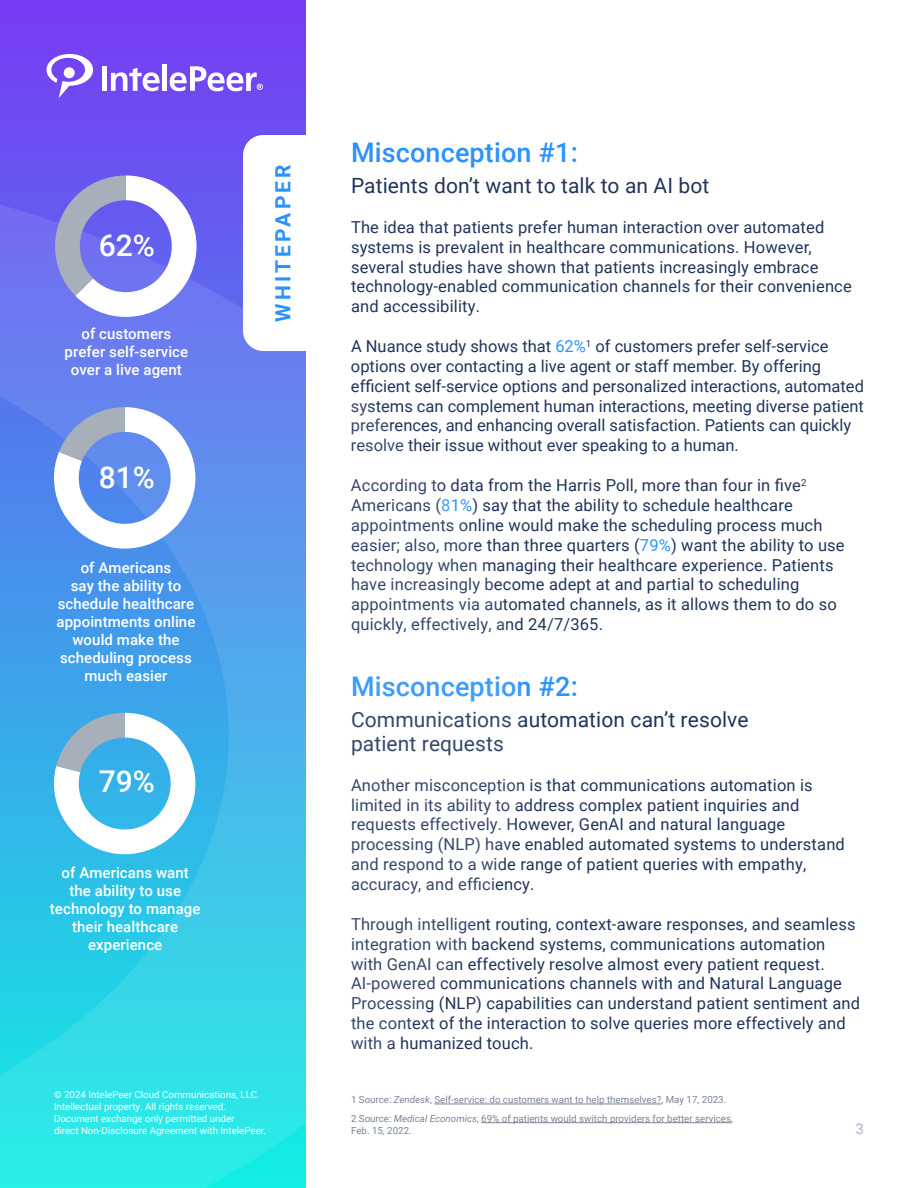
<style>
.page{position:relative;width:918px;height:1188px;background:#fff}
.page>*{position:absolute;margin:0;border:0;box-sizing:border-box;transform-origin:0 0}
.t1{font:500 30px "Roboto";color:#fff}
.t2{font:500 27px "Roboto";letter-spacing:.005em;color:#2b92ff}
.t3{font:21px/24px "Roboto";letter-spacing:.005em;color:#20355a}
.t4{font:700 21px "Roboto";letter-spacing:.15em;color:#2b92ff}
.t5{font:16.5px/19.8px "Roboto";letter-spacing:.01em;color:#20355a}
.t6{font:500 15px/18px "Roboto";letter-spacing:.005em;color:#fff;text-align:center}
.t7{font:500 15px "Roboto";color:#bec0d1}
.t8{font:9.75px/18.8px "Roboto";color:#7a8496}
.t9{font:9.75px/12px "Roboto";color:#fff}
.s1{color:#2b92ff}
.s2{font-style:italic}
</style>
<div class="page">
<div style="left:0;top:0;width:306px;height:1188px;background:#7146f2"></div>
<svg style="left:0;top:161px;width:523px;height:1027px"></svg>
<div style="left:243px;top:135px;width:85px;height:216px;background:#fff;border-radius:20px"></div>
<svg style="left:47px;top:54px;width:46px;height:44px"></svg>
<div style="left:102px;top:66px;width:5px;height:25px;background:#fff"></div>
<svg style="left:111px;top:68px;width:49px;height:23px"></svg>
<div style="left:162px;top:65px;width:5px;height:26px;background:#fff"></div>
<svg style="left:170px;top:66px;width:93px;height:25px"></svg>
<hr style="left:434px;top:1104px;width:227px;height:1px;background:#7a8496">
<hr style="left:481px;top:1122px;width:250px;height:1px;background:#7a8496">
<svg style="left:54px;top:176px;width:143px;height:141px;background:#9d9deb"></svg>
<svg style="left:54px;top:407px;width:141px;height:142px;background:#9cb8ef"></svg>
<svg style="left:54px;top:713px;width:141px;height:141px;background:#87cdec"></svg>
<h1 class="t1" style="left:99px;top:225px;width:58px">62%</h1>
<p class="t6" style="left:65px;top:325px;width:125px">of customers prefer self-service over a live agent</p>
<h1 class="t1" style="left:99px;top:456px;width:58px">81%</h1>
<p class="t6" style="left:57px;top:558px;width:140px">of Americans<br>say the ability to schedule healthcare appointments online would make the scheduling process much easier</p>
<h1 class="t1" style="left:99px;top:761px;width:58px">79%</h1>
<p class="t6" style="left:50px;top:863px;width:152px">of Americans want the ability to use technology to manage their healthcare experience</p>
<p class="t4" style="left:268px;top:322px;width:159px;rotate:-90deg">WHITEPAPER</p>
<p class="t9" style="left:54px;top:1088px;width:214px">© 2024 IntelePeer Cloud Communications, LLC.<br>Intellectual property. All rights reserved.<br>Document exchange only permitted under<br>direct Non-Disclosure Agreement with IntelePeer.</p>
<h2 class="t2" style="left:351px;top:134px;width:228px">Misconception #1:</h2>
<p class="t3" style="left:351px;top:173px;width:360px">Patients don’t want to talk to an AI bot</p>
<p class="t5" style="left:351px;top:217px;width:502px">The idea that patients prefer human interaction over automated systems is prevalent in healthcare communications. However, several studies have shown that patients increasingly embrace technology-enabled communication channels for their convenience and accessibility.</p>
<p class="t5" style="left:351px;top:336px;width:515px">A Nuance study shows that <span class="s1">62%</span><sup>1</sup> of customers prefer self-service options over contacting a live agent or staff member. By offering efficient self-service options and personalized interactions, automated systems can complement human interactions, meeting diverse patient preferences, and enhancing overall satisfaction. Patients can quickly resolve their issue without ever speaking to a human.</p>
<p class="t5" style="left:351px;top:475px;width:495px">According to data from the Harris Poll, more than four in five<sup>2<br></sup>Americans (<span class="s1">81%</span>) say that the ability to schedule healthcare appointments online would make the scheduling process much easier; also, more than three quarters (<span class="s1">79%</span>) want the ability to use technology when managing their healthcare experience. Patients have increasingly become adept at and partial to scheduling appointments via automated channels, as it allows them to do so quickly, effectively, and 24/7/365.</p>
<h2 class="t2" style="left:351px;top:668px;width:228px">Misconception #2:</h2>
<p class="t3" style="left:351px;top:707px;width:399px">Communications automation can’t resolve patient requests</p>
<p class="t5" style="left:351px;top:774px;width:495px">Another misconception is that communications automation is limited in its ability to address complex patient inquiries and requests effectively. However, GenAI and natural language processing (NLP) have enabled automated systems to understand and respond to a wide range of patient queries with empathy, accuracy, and efficiency.</p>
<p class="t5" style="left:351px;top:914px;width:511px">Through intelligent routing, context-aware responses, and seamless integration with backend systems, communications automation with GenAI can effectively resolve almost every patient request.<br>AI-powered communications channels with and Natural Language Processing (NLP) capabilities can understand patient sentiment and the context of the interaction to solve queries more effectively and with a humanized touch.</p>
<p class="t8" style="left:351px;top:1090px;width:384px">1 Source: <span class="s2">Zendesk</span>, Self-service: do customers want to help themselves?, May 17, 2023.<br>2 Source: <span class="s2">Medical Economics</span>, 69% of patients would switch providers for better services,</p>
<p class="t8" style="left:351px;top:1121px;width:62px">Feb. 15, 2022.</p>
<p class="t7" style="left:855px;top:1118px;width:10px">3</p>
</div>
